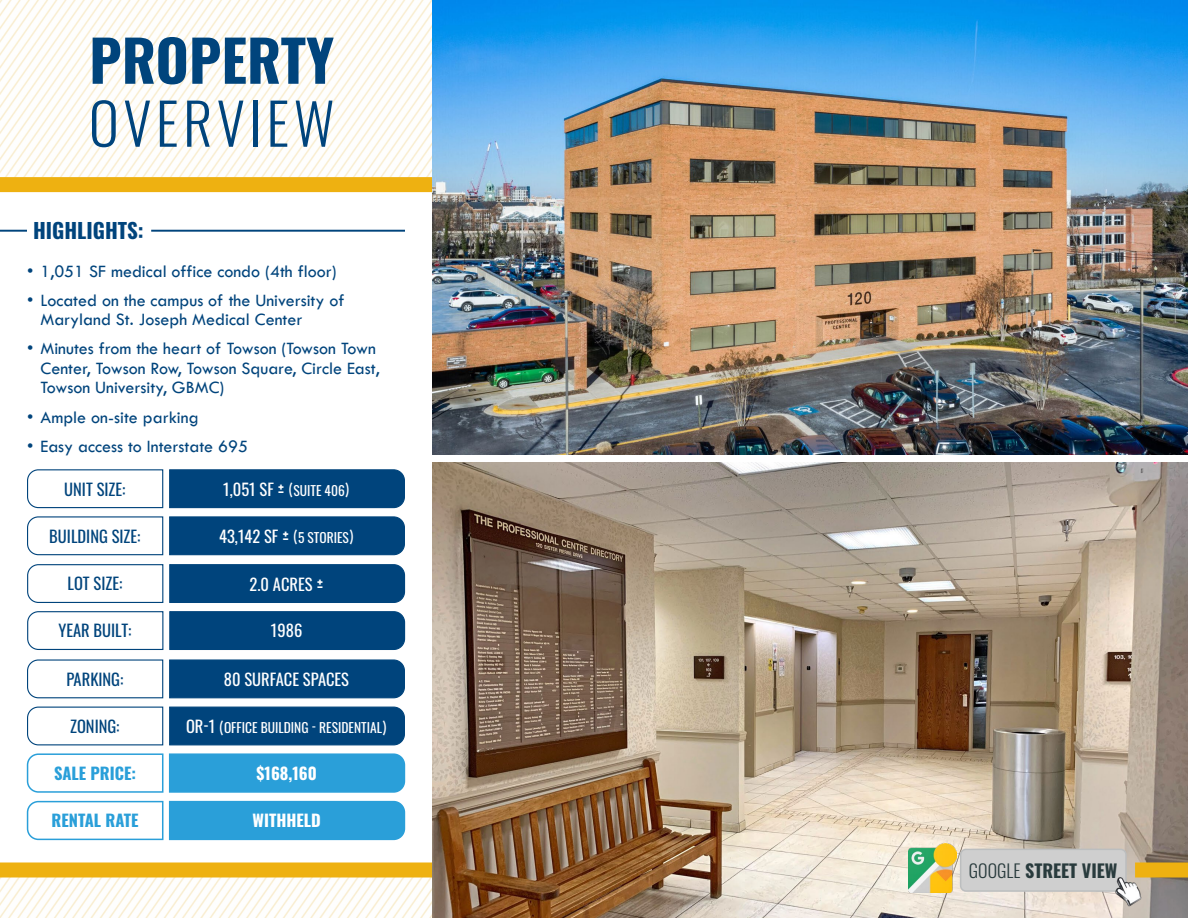
<style>
.page{position:relative;width:1188px;height:918px;background:#fff}
.page>*{position:absolute;margin:0;border:0;box-sizing:border-box;transform-origin:0 0}
.t1{font:700 57px "Oswald";color:#00447c}
.t2{font:300 57px "Oswald";letter-spacing:.08em;color:#00447c}
.t3{font:700 21px "Oswald";color:#00447c}
.t4{font:18px/19.5px "Tw Cen";color:#00447c}
.t5{font:700 18px "Oswald";color:#293b3d}
.t6{font:16.5px "Oswald";color:#00447c}
.t7{font:16.5px "Oswald";color:#fff}
.t8{font:700 16.5px "Oswald";color:#2a9fd9}
.t9{font:700 16.5px "Oswald";color:#fff}
.t10{font:13.5px "Oswald";color:#fff}
.s1{font-size:16.5px}
.s2{font-family:"Tw Cen";font-size:18px}
.s3{font-size:13.5px}
.s4{font-weight:300}
</style>
<div class="page">
<img style="left:0;top:0;width:432px;height:918px">
<div style="left:0;top:186px;width:1188px;height:684px;background:#fff"></div>
<div style="left:0;top:177px;width:1188px;height:15px;background:#eeb111"></div>
<img style="left:432px;top:0;width:756px;height:455px">
<div style="left:0;top:862px;width:900px;height:16px;background:#eeb111"></div>
<img style="left:432px;top:463px;width:756px;height:455px">
<div style="left:1135px;top:862px;width:53px;height:16px;background:#eeb111"></div>
<img style="left:908px;top:844px;width:49px;height:48px">
<div style="left:961px;top:849px;width:165px;height:42px;background:#cfcfcf;border-radius:5px"></div>
<div style="left:960px;top:849px;width:167px;height:43px;border:2px solid #bcbebf;border-radius:5px"></div>
<img style="left:1115px;top:877px;width:27px;height:29px">
<hr style="left:151px;top:230px;width:254px;height:2px;background:#00447c">
<hr style="left:0;top:230px;width:27px;height:2px;background:#00447c">
<svg style="left:26px;top:800px;width:380px;height:41px"></svg>
<svg style="left:26px;top:753px;width:380px;height:40px"></svg>
<svg style="left:27px;top:469px;width:378px;height:40px"></svg>
<svg style="left:27px;top:516px;width:378px;height:40px"></svg>
<svg style="left:27px;top:659px;width:378px;height:40px"></svg>
<svg style="left:27px;top:706px;width:378px;height:40px"></svg>
<svg style="left:27px;top:611px;width:379px;height:39px"></svg>
<svg style="left:27px;top:564px;width:379px;height:39px"></svg>
<h1 class="t1" style="left:89px;top:31px;width:246px">PROPERTY</h1>
<h1 class="t2" style="left:89px;top:73px;width:247px">OVERVIEW</h1>
<p class="t3" style="left:33px;top:220px;width:112px">HIGHLIGHTS:</p>
<p class="t4" style="left:27px;top:261px;width:311px">• 1,051 SF medical office condo (4th floor)</p>
<p class="t4" style="left:40px;top:290px;width:305px;text-indent:-14px">• Located on the campus of the University of<br>Maryland St. Joseph Medical Center</p>
<p class="t4" style="left:40px;top:339px;width:341px;text-indent:-14px">• Minutes from the heart of Towson (Towson Town<br>Center, Towson Row, Towson Square, Circle East,<br>Towson University, GBMC)</p>
<p class="t4" style="left:27px;top:407px;width:173px">• Ample on-site parking</p>
<p class="t4" style="left:27px;top:436px;width:223px">• Easy access to Interstate 695</p>
<p class="t6" style="left:64px;top:474px;width:63px">UNIT SIZE:</p>
<p class="t10" style="left:223px;top:478px;width:128px"><span class="s1">1,051 SF</span> <sup>±</sup> <span class="s2">(</span>SUITE 406<span class="s2">)</span></p>
<p class="t6" style="left:49px;top:521px;width:93px">BUILDING SIZE:</p>
<p class="t7" style="left:219px;top:522px;width:136px">43,142 SF <sup>±</sup> <span class="s2">(</span><span class="s3">5 STORIES</span><span class="s2">)</span></p>
<p class="t6" style="left:68px;top:569px;width:56px">LOT SIZE:</p>
<p class="t7" style="left:250px;top:569px;width:75px">2.0 ACRES <sup>±</sup></p>
<p class="t6" style="left:58px;top:616px;width:75px">YEAR BUILT:</p>
<p class="t7" style="left:271px;top:616px;width:33px">1986</p>
<p class="t6" style="left:66px;top:664px;width:59px">PARKING:</p>
<p class="t7" style="left:224px;top:664px;width:127px">80 SURFACE SPACES</p>
<p class="t6" style="left:70px;top:711px;width:51px">ZONING:</p>
<p class="t10" style="left:186px;top:715px;width:202px"><span class="s1">OR-1</span> <span class="s2">(</span>OFFICE BUILDING - RESIDENTIAL<span class="s2">)</span></p>
<p class="t8" style="left:54px;top:765px;width:83px">SALE PRICE:</p>
<p class="t9" style="left:257px;top:765px;width:62px">$168,160</p>
<p class="t8" style="left:52px;top:812px;width:88px">RENTAL RATE</p>
<p class="t9" style="left:253px;top:812px;width:70px">WITHHELD</p>
<p class="t5" style="left:969px;top:861px;width:150px"><span class="s4">GOOGLE</span> STREET VIEW</p>
</div>
